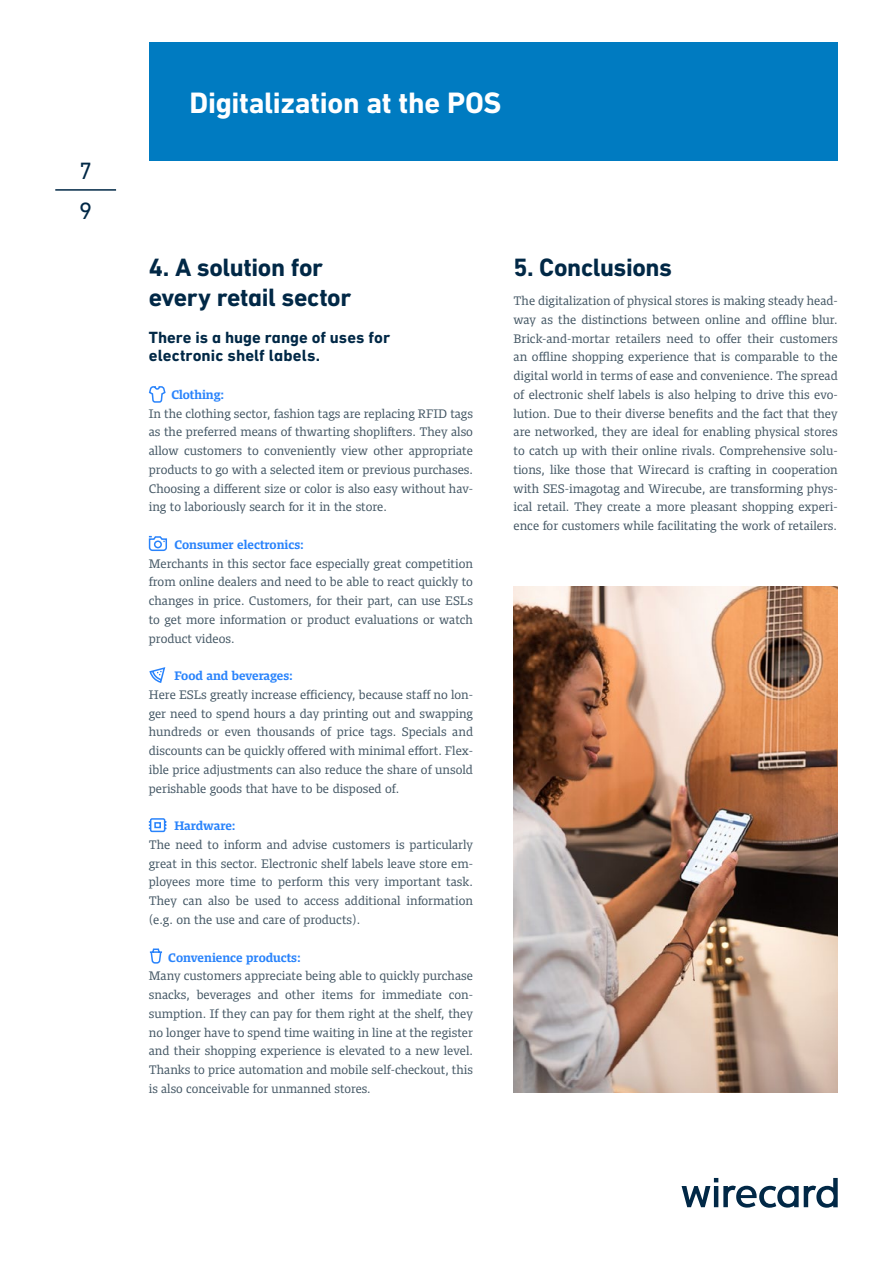
<style>
.page{position:relative;width:893px;height:1263px;background:#fff}
.page>*{position:absolute;margin:0;border:0;box-sizing:border-box;transform-origin:0 0}
.t1{font:700 30px "DIN Next LT Pro";letter-spacing:-.01em;color:#fff}
.t2{font:700 25.5px/30px "DIN Next LT Pro";letter-spacing:-.015em;color:#012846}
.t3{font:24px/40.5px "DIN Next LT Pro";color:#012846}
.t4{font:700 16.5px/18.8px "DIN Next LT Pro";letter-spacing:.005em;color:#012846}
.t5{font:12.75px/18.8px "Harrison Serif Pro";color:#425563;text-align:justify}
.t6{font:700 12.75px "Harrison Serif Pro";color:#2983fb}
</style>
<div class="page">
<hr style="left:55px;top:189px;width:61px;height:2px;background:#012846">
<div style="left:149px;top:43px;width:689px;height:118px;background:#007bc1"></div>
<svg style="left:682px;top:1178px;width:156px;height:30px"></svg>
<svg style="left:148px;top:386px;width:18px;height:17px"></svg>
<svg style="left:149px;top:667px;width:17px;height:16px"></svg>
<svg style="left:148px;top:535px;width:19px;height:17px"></svg>
<svg style="left:148px;top:818px;width:19px;height:15px"></svg>
<svg style="left:149px;top:948px;width:13px;height:16px"></svg>
<img style="left:513px;top:586px;width:325px;height:507px">
<h3 class="t3" style="left:79px;top:150px;width:15px">7<br>9</h3>
<h1 class="t1" style="left:189px;top:86px;width:314px">Digitalization at the POS</h1>
<h2 class="t2" style="left:149px;top:252px;width:204px">4. A solution for every retail sector</h2>
<p class="t4" style="left:149px;top:327px;width:243px">There is a huge range of uses for electronic shelf labels.</p>
<p class="t6" style="left:171px;top:385px;width:55px">Clothing:</p>
<p class="t5" style="left:149px;top:403px;width:326px">In the clothing sector, fashion tags are replacing RFID tags as the preferred means of thwarting shoplifters. They also allow customers to conveniently view other appropriate products to go with a selected item or previous purchases.<br>Choosing a different size or color is also easy without hav&shy;ing to laboriously search for it in the store.</p>
<p class="t6" style="left:174px;top:535px;width:131px">Consumer electronics:</p>
<p class="t5" style="left:149px;top:553px;width:326px">Merchants in this sector face especially great competition from online dealers and need to be able to react quickly to changes in price. Customers, for their part, can use ESLs to get more information or product evaluations or watch product videos.</p>
<p class="t6" style="left:174px;top:666px;width:120px">Food and beverages:</p>
<p class="t5" style="left:149px;top:684px;width:326px">Here ESLs greatly increase efficiency, because staff no lon&shy;ger need to spend hours a day printing out and swapping hundreds or even thousands of price tags. Specials and discounts can be quickly offered with minimal effort. Flex&shy;ible price adjustments can also reduce the share of unsold perishable goods that have to be disposed of.</p>
<p class="t6" style="left:174px;top:816px;width:63px">Hardware:</p>
<p class="t5" style="left:149px;top:834px;width:326px">The need to inform and advise customers is particularly great in this sector. Electronic shelf labels leave store em&shy;ployees more time to perform this very important task.<br>They can also be used to access additional information (e.g. on the use and care of products).</p>
<p class="t6" style="left:168px;top:948px;width:134px">Convenience products:</p>
<p class="t5" style="left:149px;top:965px;width:326px">Many customers appreciate being able to quickly purchase snacks, beverages and other items for immediate con&shy;sumption. If they can pay for them right at the shelf, they no longer have to spend time waiting in line at the register and their shopping experience is elevated to a new level.<br>Thanks to price automation and mobile self-checkout, this is also conceivable for unmanned stores.</p>
<h2 class="t2" style="left:513px;top:252px;width:160px">5. Conclusions</h2>
<p class="t5" style="left:513px;top:290px;width:326px">The digitalization of physical stores is making steady head&shy;way as the distinctions between online and offline blur.<br>Brick-and-mortar retailers need to offer their customers an offline shopping experience that is comparable to the digital world in terms of ease and convenience. The spread of electronic shelf labels is also helping to drive this evo&shy;lution. Due to their diverse benefits and the fact that they are networked, they are ideal for enabling physical stores to catch up with their online rivals. Comprehensive solu&shy;tions, like those that Wirecard is crafting in cooperation with SES-imagotag and Wirecube, are transforming phys&shy;ical retail. They create a more pleasant shopping experi&shy;ence for customers while facilitating the work of retailers.</p>
</div>
